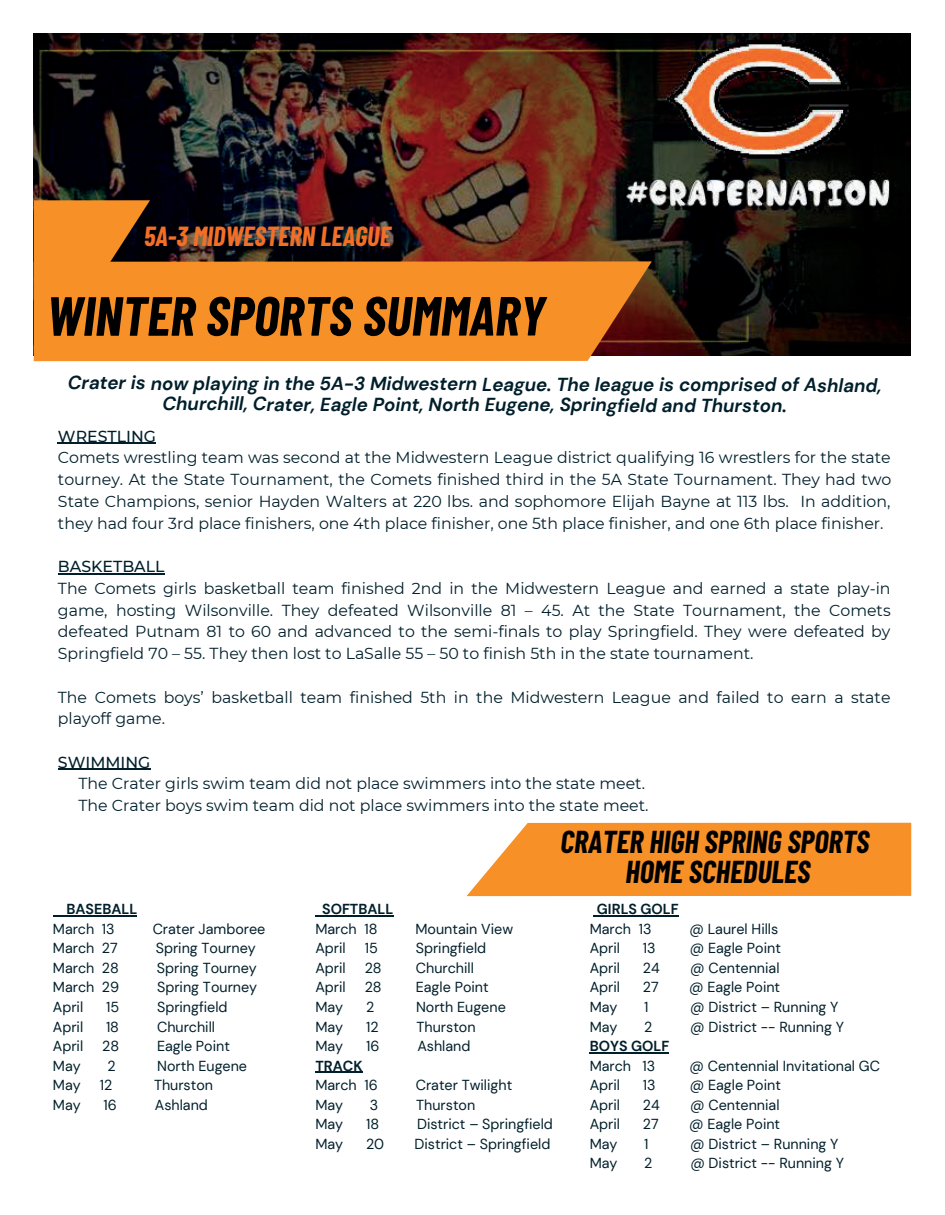
<style>
.page{position:relative;width:945px;height:1215px;background:#fff}
.page>*{position:absolute;margin:0;border:0;box-sizing:border-box;transform-origin:0 0}
.t1{font:italic 700 55.2px "Barlow Condensed";color:#000}
.t2{font:italic 700 30.9px/30.6px "Barlow Condensed";color:#000;text-align:center}
.t3{font:italic 700 27px "Barlow Condensed";color:#f36f26}
.t4{font:italic 700 18.9px/20.5px "DM Sans";color:#001f2b;text-align:center}
.t5{font:15.9px/21.8px "Montserrat";color:#001f2b;text-align:justify}
.t6{font:500 15.9px "Montserrat";color:#001f2b}
.t7{font:14.55px "DM Sans";color:#001f2b}
.t8{font:700 14.55px "DM Sans";color:#001f2b}
</style>
<div class="page">
<svg style="left:467px;top:823px;width:444px;height:73px;background:#f69736"></svg>
<img style="left:34px;top:34px;width:877px;height:321px">
<div style="left:34px;top:261px;width:618px;height:100px;background:#f69027"></div>
<svg style="left:34px;top:200px;width:116px;height:100px;background:#dc8023"></svg>
<hr style="left:58px;top:443px;width:98px;height:1px;background:#001f2b">
<hr style="left:58px;top:573px;width:107px;height:1px;background:#001f2b">
<hr style="left:58px;top:769px;width:92px;height:1px;background:#001f2b">
<svg style="left:53px;top:915px;width:14px;height:1px"></svg>
<hr style="left:67px;top:915px;width:70px;height:1px;background:#001f2b">
<hr style="left:322px;top:915px;width:71px;height:1px;background:#001f2b">
<hr style="left:315px;top:1072px;width:48px;height:1px;background:#001f2b">
<hr style="left:597px;top:915px;width:82px;height:1px;background:#001f2b">
<hr style="left:590px;top:1052px;width:79px;height:1px;background:#001f2b">
<h3 class="t3" style="left:144px;top:217px;width:248px">5A-3 MIDWESTERN LEAGUE</h3>
<h1 class="t1" style="left:46px;top:277px;width:500px">WINTER SPORTS SUMMARY</h1>
<p class="t4" style="left:68px;top:374px;width:815px">Crater is now playing in the 5A-3 Midwestern League. The league is comprised of Ashland,<br>Churchill, Crater, Eagle Point, North Eugene, Springfield and Thurston.</p>
<p class="t6" style="left:58px;top:425px;width:100px">WRESTLING</p>
<p class="t5" style="left:58px;top:446px;width:835px">Comets wrestling team was second at the Midwestern League district qualifying 16 wrestlers for the state tourney. At the State Tournament, the Comets finished third in the 5A State Tournament. They had two State Champions, senior Hayden Walters at 220 lbs. and sophomore Elijah Bayne at 113 lbs. In addition, they had four 3rd place finishers, one 4th place finisher, one 5th place finisher, and one 6th place finisher.</p>
<p class="t6" style="left:58px;top:555px;width:108px">BASKETBALL</p>
<p class="t5" style="left:58px;top:577px;width:834px">The Comets girls basketball team finished 2nd in the Midwestern League and earned a state play-in game, hosting Wilsonville. They defeated Wilsonville 81 – 45. At the State Tournament, the Comets defeated Putnam 81 to 60 and advanced to the semi-finals to play Springfield. They were defeated by Springfield 70 – 55. They then lost to LaSalle 55 – 50 to finish 5th in the state tournament.</p>
<p class="t5" style="left:58px;top:685px;width:834px">The Comets boys’ basketball team finished 5th in the Midwestern League and failed to earn a state playoff game.</p>
<p class="t6" style="left:58px;top:751px;width:94px">SWIMMING</p>
<p class="t5" style="left:79px;top:772px;width:571px">The Crater girls swim team did not place swimmers into the state meet.<br>The Crater boys swim team did not place swimmers into the state meet.</p>
<p class="t8" style="left:67px;top:900px;width:72px">BASEBALL</p>
<p class="t7" style="left:53px;top:920px;width:63px">March 13</p>
<p class="t7" style="left:153px;top:920px;width:114px">Crater Jamboree</p>
<p class="t7" style="left:53px;top:939px;width:66px">March 27</p>
<p class="t7" style="left:156px;top:939px;width:102px">Spring Tourney</p>
<p class="t7" style="left:53px;top:959px;width:67px">March 28</p>
<p class="t7" style="left:157px;top:959px;width:102px">Spring Tourney</p>
<p class="t7" style="left:53px;top:978px;width:68px">March 29</p>
<p class="t7" style="left:157px;top:978px;width:102px">Spring Tourney</p>
<p class="t7" style="left:53px;top:998px;width:32px">April</p>
<p class="t7" style="left:106px;top:998px;width:15px">15</p>
<p class="t7" style="left:157px;top:998px;width:72px">Springfield</p>
<p class="t7" style="left:53px;top:1018px;width:32px">April</p>
<p class="t7" style="left:106px;top:1018px;width:15px">18</p>
<p class="t7" style="left:157px;top:1018px;width:60px">Churchill</p>
<p class="t7" style="left:53px;top:1037px;width:32px">April</p>
<p class="t7" style="left:102px;top:1037px;width:18px">28</p>
<p class="t7" style="left:157px;top:1037px;width:74px">Eagle Point</p>
<p class="t7" style="left:53px;top:1057px;width:29px">May</p>
<p class="t7" style="left:107px;top:1057px;width:10px">2</p>
<p class="t7" style="left:157px;top:1057px;width:91px">North Eugene</p>
<p class="t7" style="left:53px;top:1076px;width:29px">May</p>
<p class="t7" style="left:100px;top:1076px;width:14px">12</p>
<p class="t7" style="left:154px;top:1076px;width:61px">Thurston</p>
<p class="t7" style="left:53px;top:1096px;width:29px">May</p>
<p class="t7" style="left:104px;top:1096px;width:15px">16</p>
<p class="t7" style="left:155px;top:1096px;width:55px">Ashland</p>
<p class="t8" style="left:322px;top:900px;width:73px">SOFTBALL</p>
<p class="t7" style="left:315px;top:920px;width:64px">March 18</p>
<p class="t7" style="left:415px;top:920px;width:99px">Mountain View</p>
<p class="t7" style="left:315px;top:939px;width:32px">April</p>
<p class="t7" style="left:365px;top:939px;width:15px">15</p>
<p class="t7" style="left:416px;top:939px;width:72px">Springfield</p>
<p class="t7" style="left:315px;top:959px;width:32px">April</p>
<p class="t7" style="left:365px;top:959px;width:18px">28</p>
<p class="t7" style="left:416px;top:959px;width:60px">Churchill</p>
<p class="t7" style="left:315px;top:978px;width:32px">April</p>
<p class="t7" style="left:365px;top:978px;width:18px">28</p>
<p class="t7" style="left:416px;top:978px;width:74px">Eagle Point</p>
<p class="t7" style="left:315px;top:998px;width:29px">May</p>
<p class="t7" style="left:366px;top:998px;width:10px">2</p>
<p class="t7" style="left:416px;top:998px;width:91px">North Eugene</p>
<p class="t7" style="left:315px;top:1017px;width:29px">May</p>
<p class="t7" style="left:366px;top:1017px;width:14px">12</p>
<p class="t7" style="left:417px;top:1017px;width:61px">Thurston</p>
<p class="t7" style="left:315px;top:1037px;width:29px">May</p>
<p class="t7" style="left:366px;top:1037px;width:15px">16</p>
<p class="t7" style="left:417px;top:1037px;width:55px">Ashland</p>
<p class="t8" style="left:315px;top:1057px;width:49px">TRACK</p>
<p class="t7" style="left:315px;top:1076px;width:64px">March 16</p>
<p class="t7" style="left:416px;top:1076px;width:98px">Crater Twilight</p>
<p class="t7" style="left:315px;top:1096px;width:29px">May</p>
<p class="t7" style="left:370px;top:1096px;width:10px">3</p>
<p class="t7" style="left:416px;top:1096px;width:61px">Thurston</p>
<p class="t7" style="left:315px;top:1115px;width:29px">May</p>
<p class="t7" style="left:366px;top:1115px;width:15px">18</p>
<p class="t7" style="left:417px;top:1115px;width:137px">District – Springfield</p>
<p class="t7" style="left:315px;top:1135px;width:29px">May</p>
<p class="t7" style="left:366px;top:1135px;width:20px">20</p>
<p class="t7" style="left:415px;top:1135px;width:137px">District – Springfield</p>
<h2 class="t2" style="left:561px;top:825px;width:310px">CRATER HIGH SPRING SPORTS<br>HOME SCHEDULES</h2>
<p class="t8" style="left:597px;top:900px;width:83px">GIRLS GOLF</p>
<p class="t7" style="left:590px;top:920px;width:63px">March 13</p>
<p class="t7" style="left:689px;top:920px;width:90px">@ Laurel Hills</p>
<p class="t7" style="left:590px;top:939px;width:32px">April</p>
<p class="t7" style="left:643px;top:939px;width:14px">13</p>
<p class="t7" style="left:690px;top:939px;width:93px">@ Eagle Point</p>
<p class="t7" style="left:590px;top:959px;width:32px">April</p>
<p class="t7" style="left:643px;top:959px;width:18px">24</p>
<p class="t7" style="left:690px;top:959px;width:91px">@ Centennial</p>
<p class="t7" style="left:590px;top:978px;width:32px">April</p>
<p class="t7" style="left:643px;top:978px;width:17px">27</p>
<p class="t7" style="left:689px;top:978px;width:93px">@ Eagle Point</p>
<p class="t7" style="left:590px;top:998px;width:29px">May</p>
<p class="t7" style="left:644px;top:998px;width:6px">1</p>
<p class="t7" style="left:690px;top:998px;width:150px">@ District – Running Y</p>
<p class="t7" style="left:590px;top:1017px;width:29px">May</p>
<p class="t7" style="left:644px;top:1017px;width:10px">2</p>
<p class="t7" style="left:690px;top:1017px;width:155px">@ District -- Running Y</p>
<p class="t8" style="left:590px;top:1037px;width:81px">BOYS GOLF</p>
<p class="t7" style="left:590px;top:1057px;width:67px">March 13</p>
<p class="t7" style="left:689px;top:1057px;width:192px">@ Centennial Invitational GC</p>
<p class="t7" style="left:590px;top:1076px;width:32px">April</p>
<p class="t7" style="left:643px;top:1076px;width:14px">13</p>
<p class="t7" style="left:690px;top:1076px;width:93px">@ Eagle Point</p>
<p class="t7" style="left:590px;top:1096px;width:32px">April</p>
<p class="t7" style="left:643px;top:1096px;width:18px">24</p>
<p class="t7" style="left:690px;top:1096px;width:91px">@ Centennial</p>
<p class="t7" style="left:590px;top:1115px;width:32px">April</p>
<p class="t7" style="left:643px;top:1115px;width:17px">27</p>
<p class="t7" style="left:689px;top:1115px;width:93px">@ Eagle Point</p>
<p class="t7" style="left:590px;top:1135px;width:29px">May</p>
<p class="t7" style="left:644px;top:1135px;width:6px">1</p>
<p class="t7" style="left:690px;top:1135px;width:150px">@ District – Running Y</p>
<p class="t7" style="left:590px;top:1154px;width:29px">May</p>
<p class="t7" style="left:644px;top:1154px;width:10px">2</p>
<p class="t7" style="left:690px;top:1154px;width:155px">@ District -- Running Y</p>
</div>
